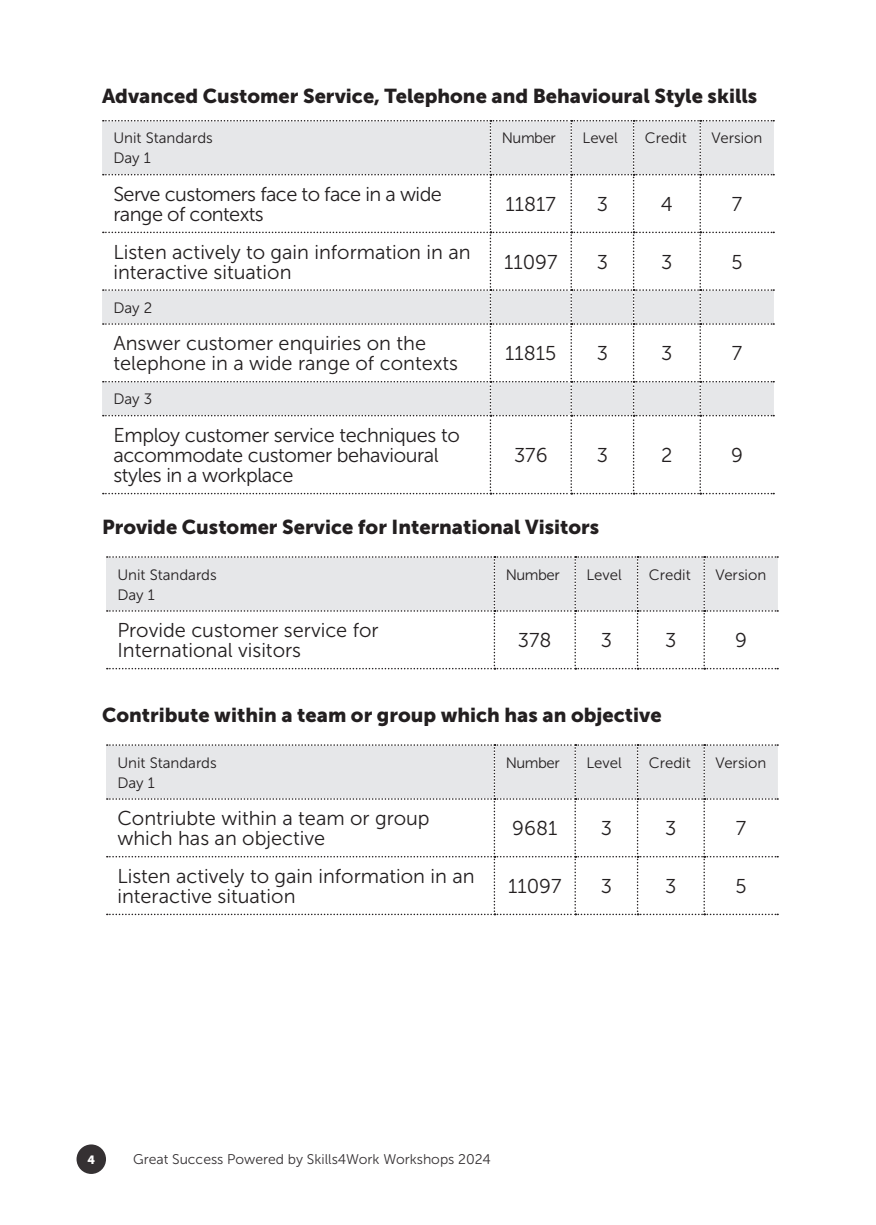
<style>
.page{position:relative;width:876px;height:1225px;background:#fff}
.page>*{position:absolute;margin:0;border:0;box-sizing:border-box;transform-origin:0 0}
.Body{font:20px/20px "Museo Sans 300";color:#231f20}
.Body-2{font:20px "Museo Sans 900";color:#231f20}
.Body-3{font:20px/20px "Museo Sans 300";letter-spacing:-.02em;color:#231f20}
.Body-4{font:20px/20px "Museo Sans 300";letter-spacing:-.03em;color:#231f20}
.Body-5{font:15px "Museo Sans 300";color:#231f20}
.t1{font:14px "Museo Sans 300";color:#353133}
.t2{font:11.8px "Museo Sans 900";color:#fff}
</style>
<div class="page">
<div style="left:77px;top:1144px;width:29px;height:30px;background:#353133;border-radius:50%"></div>
<svg style="left:103px;top:120px;width:671px;height:374px"></svg>
<svg style="left:106px;top:556px;width:672px;height:113px"></svg>
<svg style="left:106px;top:744px;width:672px;height:171px"></svg>
<p class="Body-2" style="left:102px;top:85px;width:657px">Advanced Customer Service, Telephone and Behavioural Style skills</p>
<p class="Body-5" style="left:113px;top:130px;width:101px">Unit Standards</p>
<p class="Body-5" style="left:113px;top:150px;width:39px">Day 1</p>
<p class="Body-5" style="left:502px;top:130px;width:56px">Number</p>
<p class="Body-5" style="left:583px;top:130px;width:37px">Level</p>
<p class="Body-5" style="left:645px;top:130px;width:43px">Credit</p>
<p class="Body-5" style="left:711px;top:130px;width:52px">Version</p>
<p class="Body-4" style="left:113px;top:184px;width:330px">Serve customers face to face in a wide range of contexts</p>
<p class="Body" style="left:506px;top:194px;width:52px">11817</p>
<p class="Body" style="left:597px;top:194px;width:13px">3</p>
<p class="Body" style="left:661px;top:194px;width:13px">4</p>
<p class="Body" style="left:732px;top:194px;width:12px">7</p>
<p class="Body" style="left:113px;top:242px;width:359px">Listen actively to gain information in an interactive situation</p>
<p class="Body" style="left:504px;top:252px;width:55px">11097</p>
<p class="Body" style="left:597px;top:252px;width:13px">3</p>
<p class="Body" style="left:661px;top:252px;width:13px">3</p>
<p class="Body" style="left:731px;top:252px;width:13px">5</p>
<p class="Body-5" style="left:113px;top:299px;width:40px">Day 2</p>
<p class="Body" style="left:113px;top:334px;width:346px">Answer customer enquiries on the telephone in a wide range of contexts</p>
<p class="Body" style="left:505px;top:344px;width:53px">11815</p>
<p class="Body" style="left:597px;top:344px;width:13px">3</p>
<p class="Body" style="left:661px;top:344px;width:13px">3</p>
<p class="Body" style="left:732px;top:344px;width:12px">7</p>
<p class="Body-5" style="left:113px;top:391px;width:40px">Day 3</p>
<p class="Body-3" style="left:113px;top:425px;width:348px">Employ customer service techniques to accommodate customer behavioural styles in a workplace</p>
<p class="Body" style="left:514px;top:445px;width:35px">376</p>
<p class="Body" style="left:597px;top:445px;width:13px">3</p>
<p class="Body" style="left:661px;top:445px;width:13px">2</p>
<p class="Body" style="left:731px;top:445px;width:13px">9</p>
<p class="Body-2" style="left:102px;top:515px;width:499px">Provide Customer Service for International Visitors</p>
<p class="Body-5" style="left:117px;top:566px;width:101px">Unit Standards</p>
<p class="Body-5" style="left:117px;top:586px;width:39px">Day 1</p>
<p class="Body-5" style="left:506px;top:566px;width:56px">Number</p>
<p class="Body-5" style="left:586px;top:566px;width:37px">Level</p>
<p class="Body-5" style="left:649px;top:566px;width:43px">Credit</p>
<p class="Body-5" style="left:715px;top:566px;width:52px">Version</p>
<p class="Body" style="left:117px;top:620px;width:263px">Provide customer service for<br>International visitors</p>
<p class="Body" style="left:518px;top:630px;width:35px">378</p>
<p class="Body" style="left:601px;top:630px;width:13px">3</p>
<p class="Body" style="left:665px;top:630px;width:13px">3</p>
<p class="Body" style="left:735px;top:630px;width:13px">9</p>
<p class="Body-2" style="left:102px;top:703px;width:561px">Contribute within a team or group which has an objective</p>
<p class="Body-5" style="left:117px;top:754px;width:101px">Unit Standards</p>
<p class="Body-5" style="left:117px;top:774px;width:39px">Day 1</p>
<p class="Body-5" style="left:506px;top:754px;width:56px">Number</p>
<p class="Body-5" style="left:586px;top:754px;width:37px">Level</p>
<p class="Body-5" style="left:649px;top:754px;width:43px">Credit</p>
<p class="Body-5" style="left:715px;top:754px;width:52px">Version</p>
<p class="Body" style="left:117px;top:808px;width:314px">Contriubte within a team or group which has an objective</p>
<p class="Body" style="left:512px;top:818px;width:47px">9681</p>
<p class="Body" style="left:601px;top:818px;width:13px">3</p>
<p class="Body" style="left:665px;top:818px;width:13px">3</p>
<p class="Body" style="left:736px;top:818px;width:12px">7</p>
<p class="Body" style="left:117px;top:866px;width:359px">Listen actively to gain information in an interactive situation</p>
<p class="Body" style="left:508px;top:876px;width:55px">11097</p>
<p class="Body" style="left:601px;top:876px;width:13px">3</p>
<p class="Body" style="left:665px;top:876px;width:13px">3</p>
<p class="Body" style="left:735px;top:876px;width:13px">5</p>
<p class="t2" style="left:87px;top:1153px;width:9px">4</p>
<p class="t1" style="left:133px;top:1152px;width:359px">Great Success Powered by Skills4Work Workshops 2024</p>
</div>
